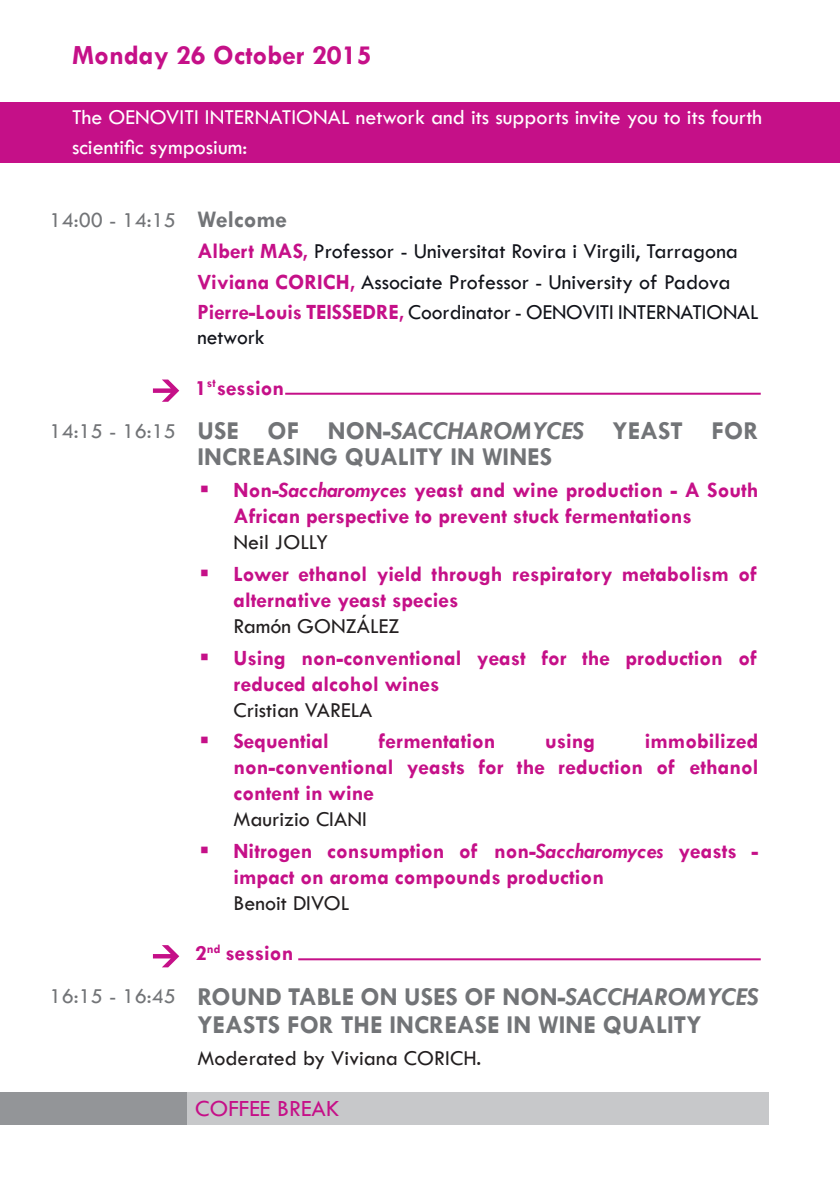
<style>
.page{position:relative;width:840px;height:1191px;background:#fff}
.page>*{position:absolute;margin:0;border:0;box-sizing:border-box;transform-origin:0 0}
.t1{font:700 28px "Tw Cen";color:#c51088}
.t2{font:700 26px "Tw Cen";color:#727477}
.t3{font:italic 700 26px "Tw Cen";color:#727477}
.t4{font:700 26px "Tw Cen";letter-spacing:.025em;color:#727477}
.t5{font:24px "Tw Cen";color:#c51088}
.t6{font:700 22px/26px "Tw Cen";color:#c51088}
.t7{font:22px/30.8px "Tw Cen";color:#11131a}
.t8{font:22px/30px "Tw Cen";color:#fff}
.t9{font:22px "Tw Cen";color:#231f20}
.t10{font:22px/43px "Tw Cen";color:#727477}
.s1{color:#727477}
.s2{font-weight:700;font-size:24px;color:#727477}
.s3{font-weight:700;color:#c51088}
.s4{font-weight:700;font-size:26px}
.s5{font-style:normal}
.s6{font-style:italic}
.s7{font-weight:400;color:#231f20}
</style>
<div class="page">
<div style="left:0;top:102px;width:839px;height:61px;background:#c51088"></div>
<div style="left:0;top:1091px;width:187px;height:33px;background:#939598"></div>
<div style="left:187px;top:1091px;width:581px;height:33px;background:#c7c8ca"></div>
<svg style="left:153px;top:379px;width:26px;height:23px"></svg>
<hr style="left:285px;top:393px;width:475px;height:2px;background:#c51088">
<svg style="left:153px;top:945px;width:26px;height:22px"></svg>
<hr style="left:298px;top:958px;width:462px;height:2px;background:#c51088">
<p class="t1" style="left:72px;top:38px;width:301px">Monday 26 October 2015</p>
<p class="t8" style="left:72px;top:102px;width:691px">The OENOVITI INTERNATIONAL network and its supports invite you to its fourth scientific symposium:</p>
<p class="t7" style="left:197px;top:204px;width:562px;text-indent:-148px"><span class="s1">14:00 - 14:15</span> <span class="s2">Welcome<br></span><span class="s3">Albert MAS,</span> Professor - Universitat Rovira i Virgili, Tarragona <span class="s3">Viviana CORICH,</span> Associate Professor - University of Padova <span class="s3">Pierre-Louis Teissedre,</span> Coordinator - OENOVITI INTERNATIONAL</p>
<p class="t7" style="left:197px;top:322px;width:69px">network</p>
<p class="t10" style="left:50px;top:366px;width:297px;text-indent:146px"><span class="s3">1</span><sup>st</sup> <span class="s3">session<br></span>14:15 - 16:15 <span class="s4">Use of non</span></p>
<p class="t3" style="left:383px;top:415px;width:272px"><span class="s5">-</span>SACCHAROMYCES <span class="s5">yeast</span></p>
<p class="t2" style="left:711px;top:415px;width:30px">for</p>
<p class="t2" style="left:197px;top:441px;width:15px">incr</p>
<p class="t2" style="left:252px;top:441px;width:27px">easin</p>
<p class="t2" style="left:320px;top:441px;width:58px">g qualit</p>
<p class="t2" style="left:428px;top:441px;width:124px">y inwines</p>
<p class="t6" style="left:233px;top:476px;width:526px">Non-<span class="s6">SACCHAROMYCES</span> yeast and wine production - A South<br>African perspective to prevent stuck fermentations</p>
<p class="t9" style="left:233px;top:529px;width:96px">Neil Jolly</p>
<p class="t6" style="left:233px;top:560px;width:524px">Lower ethanol yield through respiratory metabolism of alternative yeast species</p>
<p class="t9" style="left:233px;top:612px;width:167px">Ramón González</p>
<p class="t6" style="left:233px;top:644px;width:524px">Using non-conventional yeast for the production of reduced alcohol wines</p>
<p class="t9" style="left:233px;top:696px;width:96px">Cristian Varela</p>
<p class="t6" style="left:233px;top:727px;width:97px">Sequential</p>
<p class="t6" style="left:378px;top:727px;width:119px">fermentation</p>
<p class="t6" style="left:545px;top:727px;width:52px">using</p>
<p class="t6" style="left:233px;top:727px;width:526px;text-align:justify;text-indent:411px">immobilized non‑conventional yeasts for the reduction of ethanol content in wine</p>
<p class="t6" style="left:233px;top:803px;width:526px;line-height:31.6px"><span class="s7">Maurizio Ciani<br></span>Nitrogen consumption of non-<span class="s6">SACCHAROMYCES</span> yeasts -</p>
<p class="t6" style="left:233px;top:863px;width:372px">impact on aroma compounds production</p>
<p class="t9" style="left:233px;top:889px;width:85px">Benoit Divol</p>
<p class="t10" style="left:50px;top:931px;width:245px;text-indent:146px"><span class="s3">2</span><sup>nd</sup> <span class="s3">session<br></span>16:15 - 16:45 <span class="s4">Roun</span></p>
<p class="t4" style="left:265px;top:981px;width:256px">d Table on Uses of non</p>
<p class="t3" style="left:557px;top:981px;width:202px"><span class="s5">-</span>SACCHAROMYCES</p>
<p class="t2" style="left:197px;top:1009px;width:42px">yeasts</p>
<p class="t2" style="left:287px;top:1009px;width:117px">for the incr</p>
<p class="t2" style="left:444px;top:1009px;width:191px">ease in wine qualit</p>
<p class="t2" style="left:686px;top:1009px;width:17px">y</p>
<p class="t9" style="left:197px;top:1044px;width:232px">Moderated by Viviana Coric</p>
<p class="t9" style="left:463px;top:1044px;width:20px">h.</p>
<p class="t5" style="left:195px;top:1094px;width:145px">COFFEE BREAK</p>
</div>
